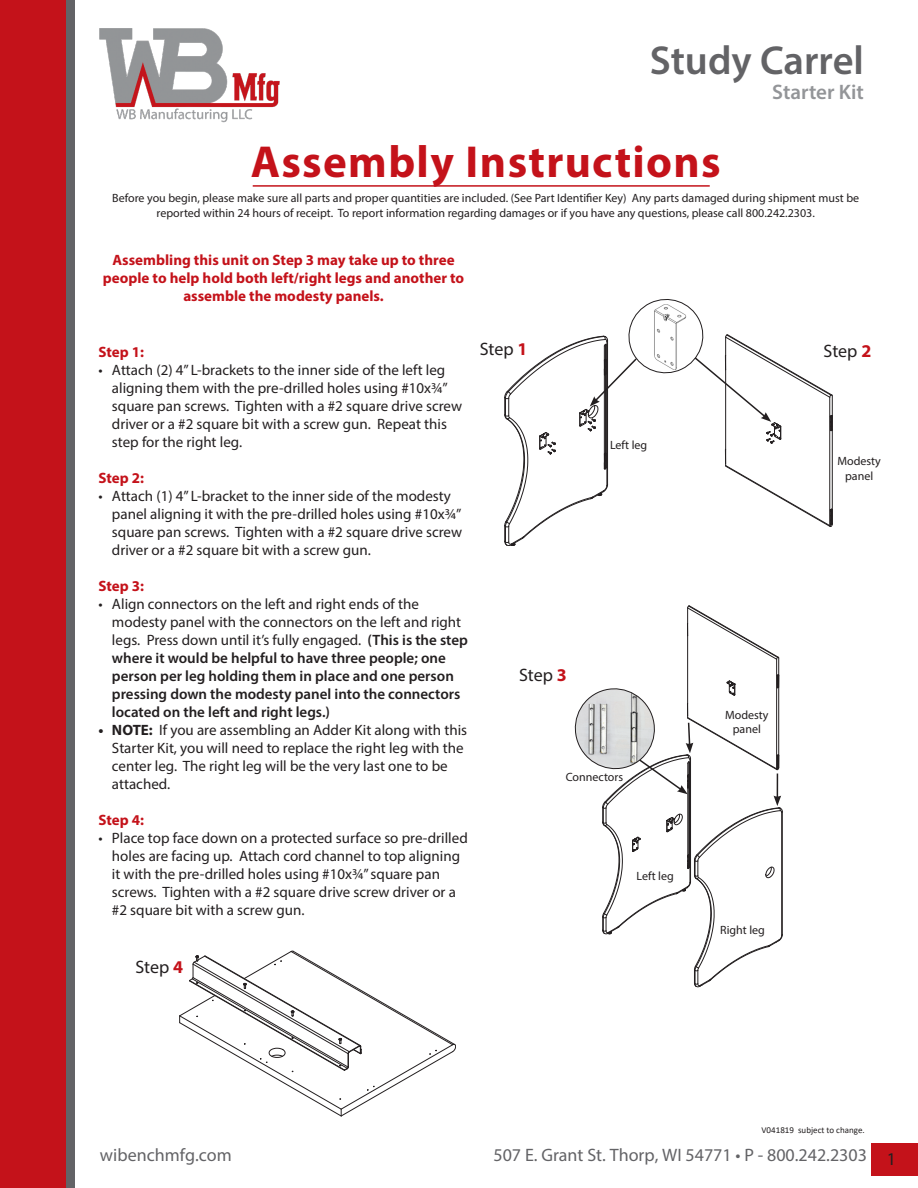
<style>
.page{position:relative;width:918px;height:1188px;background:#fff}
.page>*{position:absolute;margin:0;border:0;box-sizing:border-box;transform-origin:0 0}
.t1{font:700 45px "Myriad Pro";letter-spacing:.03em;color:#c4121a}
.t2{font:600 40.5px "Myriad Pro";color:#636366}
.t3{font:600 21px "Myriad Pro";color:#939598}
.t4{font:18px "Myriad Pro";color:#636366}
.t5{font:18px "Myriad Pro";letter-spacing:-.005em;color:#231f20}
.t6{font:15px/18px "Myriad Pro";color:#231f20}
.t7{font:600 15px/18px "Myriad Pro";color:#231f20}
.Head{font:700 15px/18px "Myriad Pro";color:#c4121a;text-align:center}
.t8{font:12px/14.4px "Myriad Pro";color:#231f20;text-align:center}
.t9{font:9px "Calibri";color:#231f20}
.s1{font-weight:400}
.s2{font-weight:700}
.s3{font-weight:700;color:#c4121a}
.s4{color:#231f20}
</style>
<div class="page">
<div style="left:871px;top:1144px;width:47px;height:32px;background:#c4121a"></div>
<div style="left:0;top:0;width:67px;height:1188px;background:#c4121a"></div>
<div style="left:67px;top:0;width:8px;height:1188px;background:#636366"></div>
<img style="left:99px;top:28px;width:181px;height:95px">
<svg style="left:504px;top:299px;width:329px;height:247px"></svg>
<svg style="left:179px;top:951px;width:277px;height:165px"></svg>
<hr style="left:778px;top:658px;width:1px;height:110px;background:#231f20">
<hr style="left:776px;top:659px;width:1px;height:110px;background:#231f20">
<hr style="left:687px;top:608px;width:1px;height:110px;background:#231f20">
<svg style="left:687px;top:605px;width:92px;height:55px"></svg>
<svg style="left:574px;top:674px;width:209px;height:313px"></svg>
<hr style="left:253px;top:185px;width:457px;height:2px;background:#c4121a">
<p class="t2" style="left:650px;top:34px;width:216px">Study Carrel</p>
<p class="t3" style="left:772px;top:79px;width:93px">Starter Kit</p>
<p class="t1" style="left:251px;top:132px;width:472px">Assembly Instructions</p>
<p class="t8" style="left:112px;top:191px;width:748px">Before you begin, please make sure all parts and proper quantities are included. (See Part Identifier Key) Any parts damaged during shipment must be reported within 24 hours of receipt. To report information regarding damages or if you have any questions, please call 800.242.2303.</p>
<p class="Head" style="left:103px;top:250px;width:363px">Assembling this unit on Step 3 may take up to three people to help hold both left/right legs and another to assemble the modesty panels.</p>
<p class="Head" style="left:98px;top:342px;width:47px">Step 1:</p>
<p class="t6" style="left:112px;top:360px;width:352px;text-indent:-14px">• Attach (2) 4” L-brackets to the inner side of the left leg aligning them with the pre-drilled holes using #10x3/4” square pan screws. Tighten with a #2 square drive screw driver or a #2 square bit with a screw gun. Repeat this step for the right leg.</p>
<p class="Head" style="left:98px;top:468px;width:47px">Step 2:</p>
<p class="t6" style="left:112px;top:486px;width:352px;text-indent:-14px">• Attach (1) 4” L-bracket to the inner side of the modesty panel aligning it with the pre-drilled holes using #10x3/4” square pan screws. Tighten with a #2 square drive screw driver or a #2 square bit with a screw gun.</p>
<p class="Head" style="left:98px;top:576px;width:47px">Step 3:</p>
<p class="t7" style="left:112px;top:594px;width:358px;text-indent:-14px"><span class="s1">• Align connectors on the left and right ends of the modesty panel with the connectors on the left and right legs. Press down until it’s fully engaged.</span> (This is the step where it would be helpful to have three people; one person per leg holding them in place and one person pressing down the modesty panel into the connectors located on the left and right legs.)</p>
<p class="t6" style="left:112px;top:720px;width:357px;text-indent:-14px"><span class="s2">• NOTE:</span> If you are assembling an Adder Kit along with this Starter Kit, you will need to replace the right leg with the center leg. The right leg will be the very last one to be attached.</p>
<p class="Head" style="left:98px;top:810px;width:47px">Step 4:</p>
<p class="t6" style="left:112px;top:828px;width:357px;text-indent:-14px">• Place top face down on a protected surface so pre-drilled holes are facing up. Attach cord channel to top aligning it with the pre-drilled holes using #10x3/4” square pan screws. Tighten with a #2 square drive screw driver or a #2 square bit with a screw gun.</p>
<p class="t5" style="left:480px;top:338px;width:49px">Step <span class="s3">1</span></p>
<p class="t8" style="left:610px;top:438px;width:39px">Left leg</p>
<p class="t5" style="left:519px;top:663px;width:49px">Step <span class="s3">3</span></p>
<p class="t8" style="left:566px;top:770px;width:59px">Connectors</p>
<p class="t8" style="left:637px;top:869px;width:39px">Left leg</p>
<p class="t5" style="left:135px;top:956px;width:49px">Step <span class="s3">4</span></p>
<p class="t8" style="left:725px;top:708px;width:45px">Modesty</p>
<p class="t8" style="left:733px;top:722px;width:30px">panel</p>
<p class="t8" style="left:720px;top:923px;width:46px">Right leg</p>
<p class="t5" style="left:824px;top:340px;width:49px">Step <span class="s3">2</span></p>
<p class="t8" style="left:837px;top:454px;width:45px">Modesty</p>
<p class="t8" style="left:845px;top:468px;width:30px">panel</p>
<p class="t9" style="left:762px;top:1124px;width:105px">V041819 subject to change.</p>
<p class="t4" style="left:100px;top:1144px;width:133px">wibenchmfg.com</p>
<p class="t4" style="left:494px;top:1144px;width:404px">507 E. Grant St. Thorp, WI 54771 • P - 800.242.2303 <span class="s4">1</span></p>
</div>
